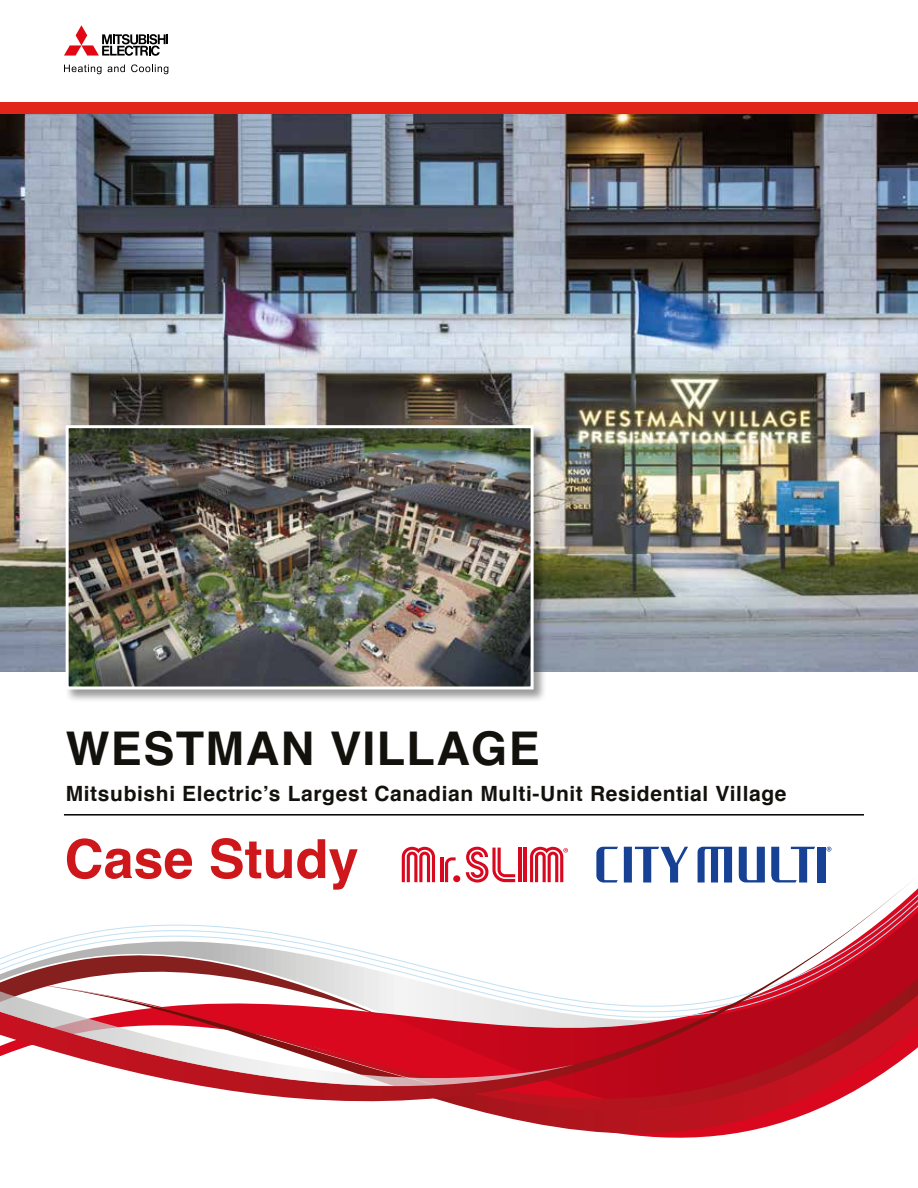
<style>
.page{position:relative;width:918px;height:1188px;background:#fff}
.page>*{position:absolute;margin:0;border:0;box-sizing:border-box;transform-origin:0 0}
.t1{font:700 54px "Helvetica";color:#cd171a}
.t2{font:700 46.5px "Helvetica";letter-spacing:.03em;color:#12110c}
.t3{font:700 21px "Helvetica";letter-spacing:.03em;color:#12110c}
</style>
<div class="page">
<div style="left:0;top:102px;width:918px;height:13px;background:#e1251b"></div>
<img style="left:0;top:115px;width:918px;height:557px">
<svg style="left:202px;top:876px;width:716px;height:262px"></svg>
<svg style="left:0;top:920px;width:575px;height:166px"></svg>
<hr style="left:64px;top:814px;width:800px;height:2px;background:#000">
<svg style="left:402px;top:847px;width:33px;height:35px"></svg>
<hr style="left:518px;top:848px;width:3px;height:34px;background:#d9081e">
<hr style="left:523px;top:848px;width:3px;height:34px;background:#d9081e">
<hr style="left:440px;top:858px;width:3px;height:24px;background:#d9081e">
<svg style="left:445px;top:857px;width:11px;height:25px"></svg>
<div style="left:453px;top:875px;width:7px;height:7px;background:#d9081e;border-radius:50%"></div>
<svg style="left:466px;top:847px;width:49px;height:36px"></svg>
<svg style="left:530px;top:847px;width:38px;height:35px"></svg>
<svg style="left:596px;top:847px;width:22px;height:36px"></svg>
<div style="left:624px;top:847px;width:8px;height:36px;background:#164194"></div>
<svg style="left:635px;top:847px;width:53px;height:36px"></svg>
<svg style="left:739px;top:847px;width:26px;height:36px"></svg>
<svg style="left:771px;top:847px;width:44px;height:36px"></svg>
<svg style="left:697px;top:847px;width:35px;height:36px"></svg>
<div style="left:817px;top:847px;width:8px;height:36px;background:#164194"></div>
<svg style="left:827px;top:847px;width:4px;height:5px"></svg>
<div style="left:65px;top:425px;width:482px;height:278px;background:#000;opacity:.4"></div>
<img style="left:70px;top:429px;width:460px;height:257px">
<div style="left:66px;top:425px;width:468px;height:265px;border:3px solid #fff"></div>
<svg style="left:64px;top:25px;width:104px;height:31px"></svg>
<svg style="left:64px;top:65px;width:38px;height:9px"></svg>
<svg style="left:108px;top:65px;width:17px;height:7px"></svg>
<svg style="left:131px;top:64px;width:37px;height:10px"></svg>
<h2 class="t2" style="left:66px;top:711px;width:476px">WESTMAN VILLAGE</h2>
<p class="t3" style="left:66px;top:777px;width:722px">Mitsubishi Electric’s Largest Canadian Multi-Unit Residential Village</p>
<h1 class="t1" style="left:64px;top:815px;width:296px">Case Study</h1>
</div>
